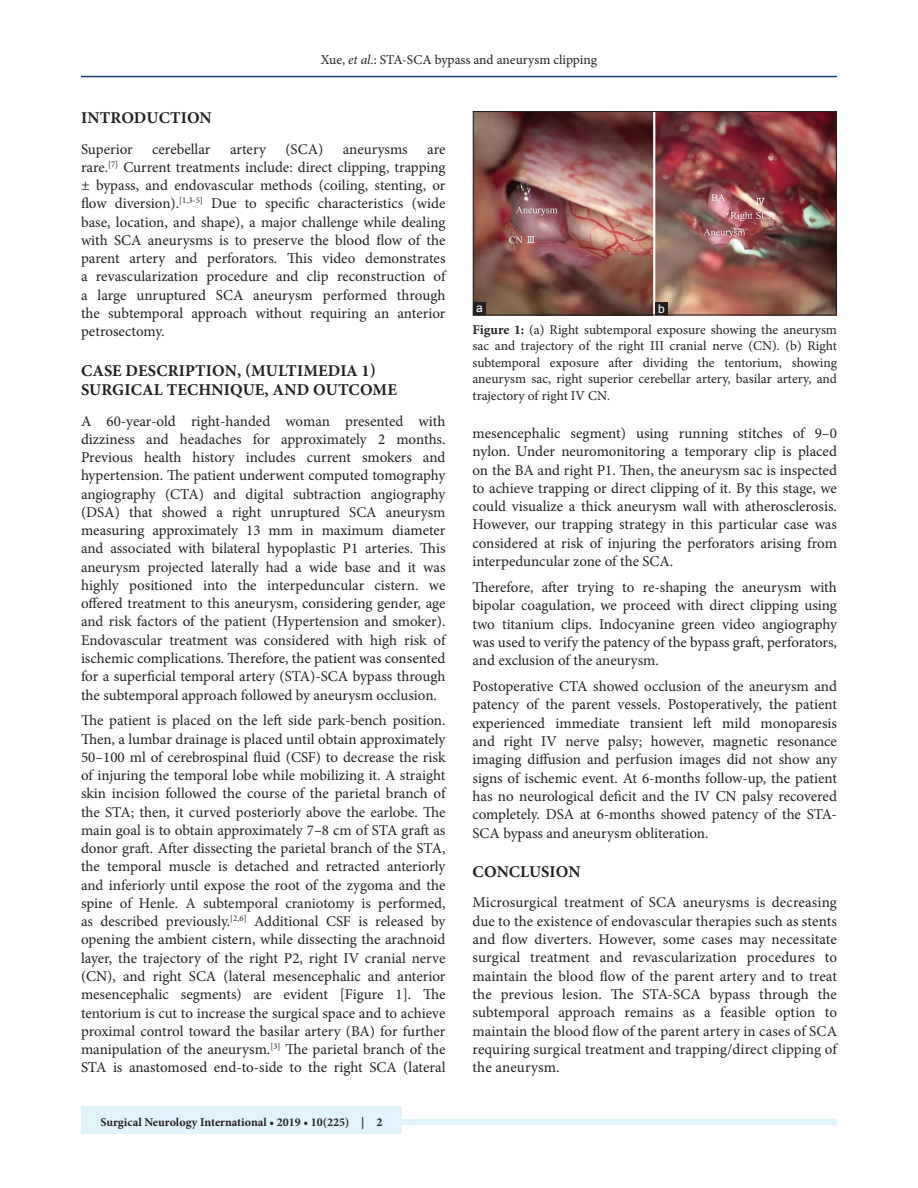
<style>
.page{position:relative;width:918px;height:1188px;background:#fff}
.page>*{position:absolute;margin:0;border:0;box-sizing:border-box;transform-origin:0 0}
.t1{font:700 16.5px/19.8px "Minion Pro";letter-spacing:.01em;color:#231f20}
.TX{font:15px/18.3px "Minion Pro";color:#231f20;text-align:justify}
.FGC{font:13.5px/16.5px "Minion Pro";color:#231f20;text-align:justify}
.JF{font:700 12px "Minion Pro";color:#231f20}
.LABEL{font:12px "Arial";color:#fff}
.s1{font-style:italic}
.s2{font-weight:700}
</style>
<div class="page">
<hr style="left:81px;top:76px;width:756px;height:1px;background:#164077">
<div style="left:81px;top:1119px;width:756px;height:6px;background:#e1f4fc"></div>
<div style="left:81px;top:1106px;width:320px;height:28px;background:#e1f4fc"></div>
<img style="left:475px;top:113px;width:360px;height:200px">
<div style="left:473px;top:111px;width:364px;height:204px;border:1px solid #231f20"></div>
<div style="left:655px;top:302px;width:13px;height:13px;background:#231f20"></div>
<div style="left:473px;top:302px;width:13px;height:13px;background:#231f20"></div>
<p class="FGC" style="left:321px;top:51px;width:278px">Xue, <span class="s1">et al</span>.: STA-SCA bypass and aneurysm clipping</p>
<h1 class="t1" style="left:81px;top:108px;width:132px">INTRODUCTION</h1>
<p class="TX" style="left:81px;top:140px;width:53px">Superior</p>
<p class="TX" style="left:152px;top:140px;width:60px">cerebellar</p>
<p class="TX" style="left:230px;top:140px;width:37px">artery</p>
<p class="TX" style="left:285px;top:140px;width:39px">(SCA)</p>
<p class="TX" style="left:343px;top:140px;width:66px">aneurysms</p>
<p class="TX" style="left:81px;top:140px;width:366px;text-indent:346px">are rare.<sup>[7]</sup> Current treatments include: direct clipping, trapping ± bypass, and endovascular methods (coiling, stenting, or flow diversion).<sup>[1,3-5]</sup> Due to specific characteristics (wide base, location, and shape), a major challenge while dealing with SCA aneurysms is to preserve the blood flow of the parent artery and perforators. This video demonstrates a revascularization procedure and clip reconstruction of a large unruptured SCA aneurysm performed through the subtemporal approach without requiring an anterior petrosectomy.</p>
<h1 class="t1" style="left:81px;top:360px;width:317px">CASE DESCRIPTION, (MULTIMEDIA 1)<br>SURGICAL TECHNIQUE, AND OUTCOME</h1>
<p class="TX" style="left:81px;top:412px;width:366px">A 60-year-old right-handed woman presented with dizziness and headaches for approximately 2 months.<br>Previous health history includes current smokers and hypertension. The patient underwent computed tomography angiography (CTA) and digital subtraction angiography (DSA) that showed a right unruptured SCA aneurysm measuring approximately 13 mm in maximum diameter and associated with bilateral hypoplastic P1 arteries. This aneurysm projected laterally had a wide base and it was highly positioned into the interpeduncular cistern. we offered treatment to this aneurysm, considering gender, age and risk factors of the patient (Hypertension and smoker).<br>Endovascular treatment was considered with high risk of ischemic complications. Therefore, the patient was consented for a superficial temporal artery (STA)-SCA bypass through the subtemporal approach followed by aneurysm occlusion.</p>
<p class="TX" style="left:81px;top:711px;width:366px">The patient is placed on the left side park-bench position.<br>Then, a lumbar drainage is placed until obtain approximately 50–100 ml of cerebrospinal fluid (CSF) to decrease the risk of injuring the temporal lobe while mobilizing it. A straight skin incision followed the course of the parietal branch of the STA; then, it curved posteriorly above the earlobe. The main goal is to obtain approximately 7–8 cm of STA graft as donor graft. After dissecting the parietal branch of the STA, the temporal muscle is detached and retracted anteriorly and inferiorly until expose the root of the zygoma and the spine of Henle. A subtemporal craniotomy is performed, as described previously.<sup>[2,6]</sup> Additional CSF is released by opening the ambient cistern, while dissecting the arachnoid layer, the trajectory of the right P2, right IV cranial nerve (CN), and right SCA (lateral mesencephalic and anterior mesencephalic segments) are evident [Figure 1]. The tentorium is cut to increase the surgical space and to achieve proximal control toward the basilar artery (BA) for further manipulation of the aneurysm.<sup>[3]</sup> The parietal branch of the STA is anastomosed end-to-side to the right SCA (lateral</p>
<p class="JF" style="left:100px;top:1113px;width:284px">Surgical Neurology International • 2019 • 10(225) | 2</p>
<p class="LABEL" style="left:476px;top:300px;width:8px">a</p>
<p class="LABEL" style="left:658px;top:301px;width:8px">b</p>
<p class="FGC" style="left:472px;top:321px;width:366px"><span class="s2">Figure 1:</span> (a) Right subtemporal exposure showing the aneurysm sac and trajectory of the right III cranial nerve (CN). (b) Right subtemporal exposure after dividing the tentorium, showing aneurysm sac, right superior cerebellar artery, basilar artery, and trajectory of right IV CN.</p>
<p class="TX" style="left:472px;top:424px;width:366px">mesencephalic segment) using running stitches of 9–0 nylon. Under neuromonitoring a temporary clip is placed on the BA and right P1. Then, the aneurysm sac is inspected to achieve trapping or direct clipping of it. By this stage, we could visualize a thick aneurysm wall with atherosclerosis.<br>However, our trapping strategy in this particular case was considered at risk of injuring the perforators arising from interpeduncular zone of the SCA.</p>
<p class="TX" style="left:472px;top:578px;width:366px">Therefore, after trying to re-shaping the aneurysm with bipolar coagulation, we proceed with direct clipping using two titanium clips. Indocyanine green video angiography was used to verify the patency of the bypass graft, perforators, and exclusion of the aneurysm.</p>
<p class="TX" style="left:472px;top:677px;width:366px">Postoperative CTA showed occlusion of the aneurysm and patency of the parent vessels. Postoperatively, the patient experienced immediate transient left mild monoparesis and right IV nerve palsy; however, magnetic resonance imaging diffusion and perfusion images did not show any signs of ischemic event. At 6-months follow-up, the patient has no neurological deficit and the IV CN palsy recovered completely. DSA at 6-months showed patency of the STA-SCA bypass and aneurysm obliteration.</p>
<h1 class="t1" style="left:473px;top:862px;width:109px">CONCLUSION</h1>
<p class="TX" style="left:472px;top:894px;width:366px">Microsurgical treatment of SCA aneurysms is decreasing due to the existence of endovascular therapies such as stents and flow diverters. However, some cases may necessitate surgical treatment and revascularization procedures to maintain the blood flow of the parent artery and to treat the previous lesion. The STA-SCA bypass through the subtemporal approach remains as a feasible option to maintain the blood flow of the parent artery in cases of SCA requiring surgical treatment and trapping/direct clipping of the aneurysm.</p>
</div>
